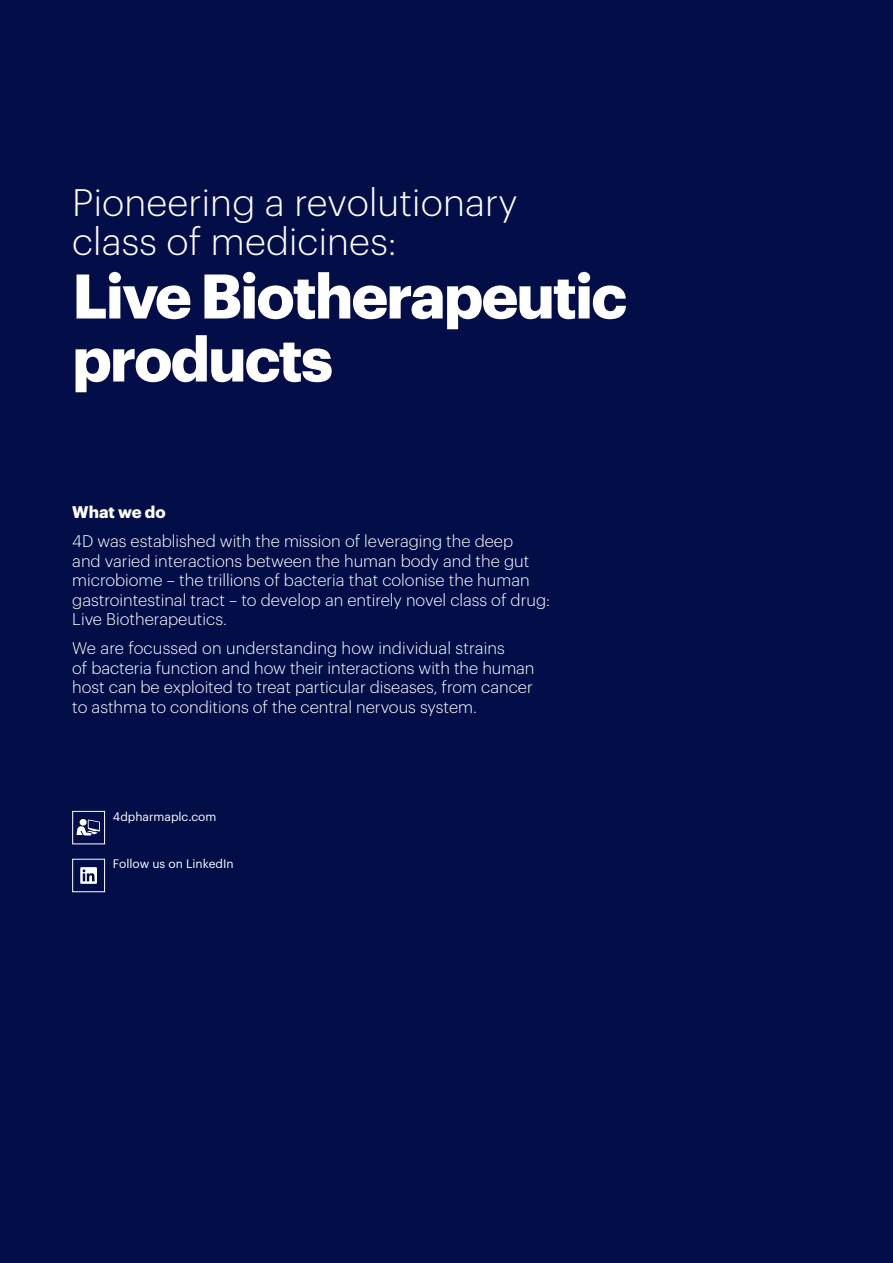
<style>
.page{position:relative;width:893px;height:1263px;background:#030e49}
.page>*{position:absolute;margin:0;border:0;box-sizing:border-box;transform-origin:0 0}
.t1{font:700 61.5px/63px "Graphik";letter-spacing:-.03em;color:#fff}
.t2{font:300 37.5px/39px "Graphik";letter-spacing:.005em;color:#fff}
.Main_Heading_Sub_Tex{font:300 16.5px/19.5px "Graphik";color:#fff}
.Subhead_0{font:700 16.5px "Graphik";color:#fff}
.Page_Driver{font:12px "Graphik";color:#fff}
</style>
<div class="page">
<svg style="left:80px;top:867px;width:17px;height:17px"></svg>
<svg style="left:77px;top:819px;width:23px;height:16px"></svg>
<div style="left:72px;top:811px;width:33px;height:33px;border:1px solid #fff"></div>
<div style="left:72px;top:859px;width:33px;height:33px;border:1px solid #fff"></div>
<p class="t2" style="left:72px;top:180px;width:447px">Pioneering a revolutionary class of medicines:</p>
<p class="t1" style="left:72px;top:259px;width:556px">Live Biotherapeutic products</p>
<p class="Subhead_0" style="left:72px;top:499px;width:95px">What we do</p>
<p class="Main_Heading_Sub_Tex" style="left:72px;top:530px;width:479px">4D was established with the mission of leveraging the deep<br>and varied interactions between the human body and the gut microbiome – the trillions of bacteria that colonise the human gastrointestinal tract – to develop an entirely novel class of drug:<br>Live Biotherapeutics.</p>
<p class="Main_Heading_Sub_Tex" style="left:72px;top:637px;width:464px">We are focussed on understanding how individual strains<br>of bacteria function and how their interactions with the human host can be exploited to treat particular diseases, from cancer to asthma to conditions of the central nervous system.</p>
<p class="Page_Driver" style="left:113px;top:808px;width:105px">4dpharmaplc.com</p>
<p class="Page_Driver" style="left:113px;top:854px;width:122px">Follow us on LinkedIn</p>
</div>
